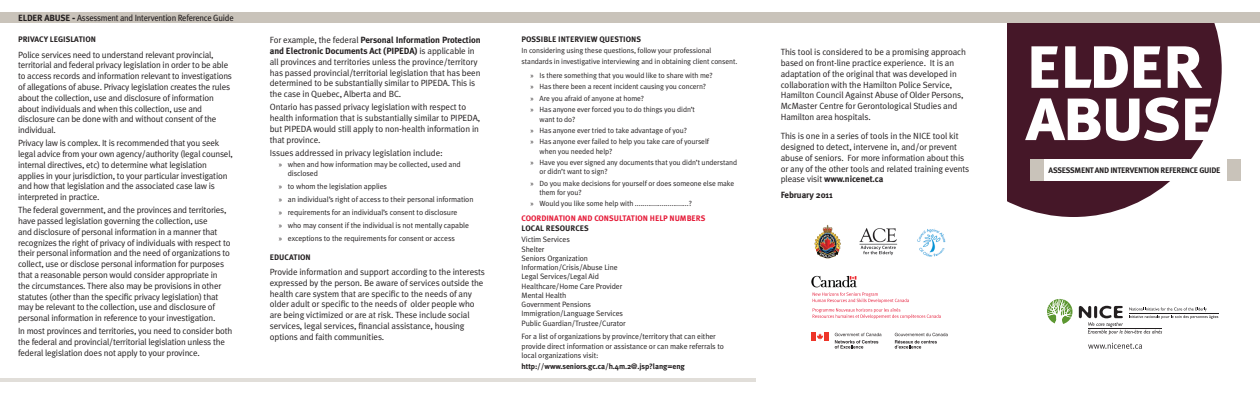
<style>
.page{position:relative;width:1260px;height:396px;background:#fff}
.page>*{position:absolute;margin:0;border:0;box-sizing:border-box;transform-origin:0 0}
.t1{font:77.3px "Meta Plus Bold Caps";letter-spacing:-.055em;color:#fff}
.t2{font:9px/10.8px "Meta Plus Normal";letter-spacing:-.02em;color:#231f20}
.t3{font:700 9px/10.8px "Meta Plus";letter-spacing:-.01em;color:#231f20}
.t4{font:9px "Meta Plus";letter-spacing:-.03em;color:#231f20;scale:.96 1}
.t5{font:8px "Meta Plus Bold Caps";color:#231f20}
.t6{font:8px "Meta Plus Bold Caps";letter-spacing:-.04em;color:#231f20}
.t7{font:8px "Meta Plus Bold Caps";letter-spacing:-.01em;color:#e51836}
.t8{font:7.8px/9.3px "Meta Plus Normal";letter-spacing:-.01em;color:#231f20}
.t9{font:700 7.8px "Meta Plus";letter-spacing:-.01em;color:#231f20}
.t10{font:7.5px/11.4px "Meta Plus Normal";letter-spacing:-.01em;color:#231f20}
.s1{font-family:"Meta Plus Bold Caps"}
.s2{font-weight:900}
.s3{font-family:"Meta Plus Normal";font-weight:400}
.s4{font-family:"Myriad Pro"}
</style>
<div class="page">
<img style="left:814px;top:225px;width:27px;height:34px">
<img style="left:859px;top:228px;width:39px;height:28px">
<img style="left:917px;top:228px;width:29px;height:29px;border-radius:15px">
<hr style="left:0;top:378px;width:756px;height:3px;background:#e1ded9">
<svg style="left:1007px;top:23px;width:215px;height:194px;background:#5b3241"></svg>
<div style="left:0;top:13px;width:1260px;height:10px;background:#c9c3ba"></div>
<div style="left:1043px;top:160px;width:185px;height:21px;background:#fff"></div>
<div style="left:1030px;top:160px;width:13px;height:21px;background:#c9c3ba"></div>
<div style="left:1227px;top:160px;width:13px;height:21px;background:#c9c3ba"></div>
<hr style="left:1129px;top:313px;width:90px;height:1px;background:#231f20">
<svg style="left:1079px;top:306px;width:139px;height:29px"></svg>
<svg style="left:1047px;top:299px;width:25px;height:25px"></svg>
<svg style="left:1088px;top:343px;width:54px;height:6px"></svg>
<svg style="left:835px;top:333px;width:47px;height:16px"></svg>
<svg style="left:895px;top:333px;width:53px;height:16px"></svg>
<svg style="left:812px;top:333px;width:16px;height:8px"></svg>
<img style="left:811px;top:275px;width:46px;height:13px">
<svg style="left:813px;top:292px;width:128px;height:27px"></svg>
<p class="t4" style="left:18px;top:13px;width:226px"><span class="s1">ELDER ABUSE</span> <span class="s2">-</span> Assessment and Intervention Reference Guide</p>
<p class="t5" style="left:18px;top:35px;width:66px">PRIVACY LE GISLATION</p>
<p class="t2" style="left:18px;top:49px;width:216px">Police services need to understand relevant provincial, territorial and federal privacy legislation in order to be able to access records and information relevant to investigations of allegations of abuse. Privacy legislation creates the rules about the collection, use and disclosure of information about individuals and when this collection, use and disclosure can be done with and without consent of the individual.</p>
<p class="t2" style="left:18px;top:138px;width:216px">Privacy law is complex. It is recommended that you seek legal advice from your own agency/authority (legal counsel, internal directives, etc) to determine what legislation applies in your jurisdiction, to your particular investigation and how that legislation and the associated case law is interpreted in practice.</p>
<p class="t2" style="left:18px;top:205px;width:214px">The federal government, and the provinces and territories, have passed legislation governing the collection, use<br>and disclosure of personal information in a manner that recognizes the right of privacy of individuals with respect to their personal information and the need of organizations to collect, use or disclose personal information for purposes that a reasonable person would consider appropriate in the circumstances. There also may be provisions in other statutes (other than the specific privacy legislation) that may be relevant to the collection, use and disclosure of personal information in reference to your investigation.</p>
<p class="t2" style="left:18px;top:326px;width:216px">In most provinces and territories, you need to consider both the federal and provincial/territorial legislation unless the federal legislation does not apply to your province.</p>
<p class="t3" style="left:270px;top:35px;width:212px"><span class="s3">For example, the federal</span> Personal Information Protection and Electronic Documents Act (PIPEDA) <span class="s3">is applicable in</span></p>
<p class="t2" style="left:270px;top:56px;width:212px">all provinces and territories unless the province/territory has passed provincial/territorial legislation that has been determined to be substantially similar to PIPEDA. This is the case in Quebec, Alberta and BC.</p>
<p class="t2" style="left:270px;top:102px;width:212px">Ontario has passed privacy legislation with respect to health information that is substantially similar to PIPEDA, but PIPEDA would still apply to non-health information in that province.</p>
<p class="t2" style="left:270px;top:147px;width:175px">Issues addressed in privacy legislation include:</p>
<p class="t8" style="left:288px;top:160px;width:174px;text-indent:-9px"><span class="s4">»</span> when and how information may be collected, used and disclosed</p>
<p class="t8" style="left:279px;top:180px;width:196px;line-height:12.8px"><span class="s4">»</span> to whom the legislation applies<br><span class="s4">»</span> an individual’s right of access to their personal information <span class="s4">»</span> requirements for an individual’s consent to disclosure<br><span class="s4">»</span> who may consent if the individual is not mentally capable <span class="s4">»</span> exceptions to the requirements for consent or access</p>
<p class="t5" style="left:270px;top:252px;width:42px">EDUCATION</p>
<p class="t2" style="left:270px;top:266px;width:217px">Provide information and support according to the interests expressed by the person. Be aware of services outside the health care system that are specific to the needs of any older adult or specific to the needs of older people who are being victimized or are at risk. These include social services, legal services, financial assistance, housing options and faith communities.</p>
<p class="t5" style="left:522px;top:35px;width:121px">POSSIBLE I NTERVIEW QUESTIONS</p>
<p class="t10" style="left:522px;top:45px;width:217px;line-height:10.8px">In considering using these questions, follow your professional standards in investigative interviewing and in obtaining client consent.</p>
<p class="t10" style="left:531px;top:70px;width:184px"><span class="s4">»</span> Is there something that you would like to share with me? <span class="s4">»</span> Has there been a recent incident causing you concern?<br><span class="s4">»</span> Are you afraid of anyone at home?<br><span class="s4">»</span> Has anyone ever forced you to do things you didn’t</p>
<p class="t10" style="left:531px;top:113px;width:180px;text-indent:9px">want to do?<br><span class="s4">»</span> Has anyone ever tried to take advantage of you?<br><span class="s4">»</span> Has anyone ever failed to help you take care of yourself</p>
<p class="t10" style="left:531px;top:145px;width:208px;text-indent:9px">when you needed help?<br><span class="s4">»</span> Have you ever signed any documents that you didn’t understand</p>
<p class="t10" style="left:531px;top:166px;width:205px;text-indent:9px">or didn’t want to sign?<br><span class="s4">»</span> Do you make decisions for yourself or does someone else make</p>
<p class="t10" style="left:531px;top:186px;width:163px;text-indent:9px">them for you?<br><span class="s4">»</span> Would you like some help with ............................?</p>
<p class="t7" style="left:522px;top:213px;width:11px">COOR</p>
<p class="t7" style="left:541px;top:213px;width:23px">DINATION</p>
<p class="t7" style="left:578px;top:213px;width:27px">AN D CONSULT</p>
<p class="t7" style="left:626px;top:213px;width:10px">ATION</p>
<p class="t7" style="left:650px;top:213px;width:43px">HELP NUMBERS</p>
<p class="t5" style="left:522px;top:223px;width:69px">LOCAL RESOURCES</p>
<p class="t8" style="left:522px;top:235px;width:106px">Victim Services<br>Shelter<br>Seniors Organization<br>Information/Crisis/Abuse Line<br>Legal Services/Legal Aid<br>Healthcare/Home Care Provider<br>Mental Health<br>Government Pensions<br>Immigration/Language Services<br>Public Guardian/Trustee/Curator</p>
<p class="t8" style="left:522px;top:332px;width:204px">For a list of organizations by province/territory that can either provide direct information or assistance or can make referrals to local organizations visit:</p>
<p class="t9" style="left:522px;top:362px;width:165px">http://www.seniors.gc.ca/h.4m.2@.jsp?lang=eng</p>
<p class="t2" style="left:781px;top:47px;width:187px">This tool is considered to be a promising approach based on front-line practice experience. It is an adaptation of the original that was developed in collaboration with the Hamilton Police Service, Hamilton Council Against Abuse of Older Persons, McMaster Centre for Gerontological Studies and Hamilton area hospitals.</p>
<p class="t2" style="left:781px;top:130px;width:190px">This is one in a series of tools in the NICE tool kit designed to detect, intervene in, and/or prevent abuse of seniors. For more information about this or any of the other tools and related training events</p>
<p class="t3" style="left:781px;top:172px;width:104px;line-height:15.3px"><span class="s3">please visit</span> www.nicenet.ca<br>February 2011</p>
<h1 class="t1" style="left:1025px;top:16px;width:180px">ELDER</h1>
<h1 class="t1" style="left:1025px;top:69px;width:193px">ABUSE</h1>
<p class="t6" style="left:1049px;top:166px;width:173px">ASSESSMENT AND I NTERVENTION REFERENCE GUIDE</p>
</div>
